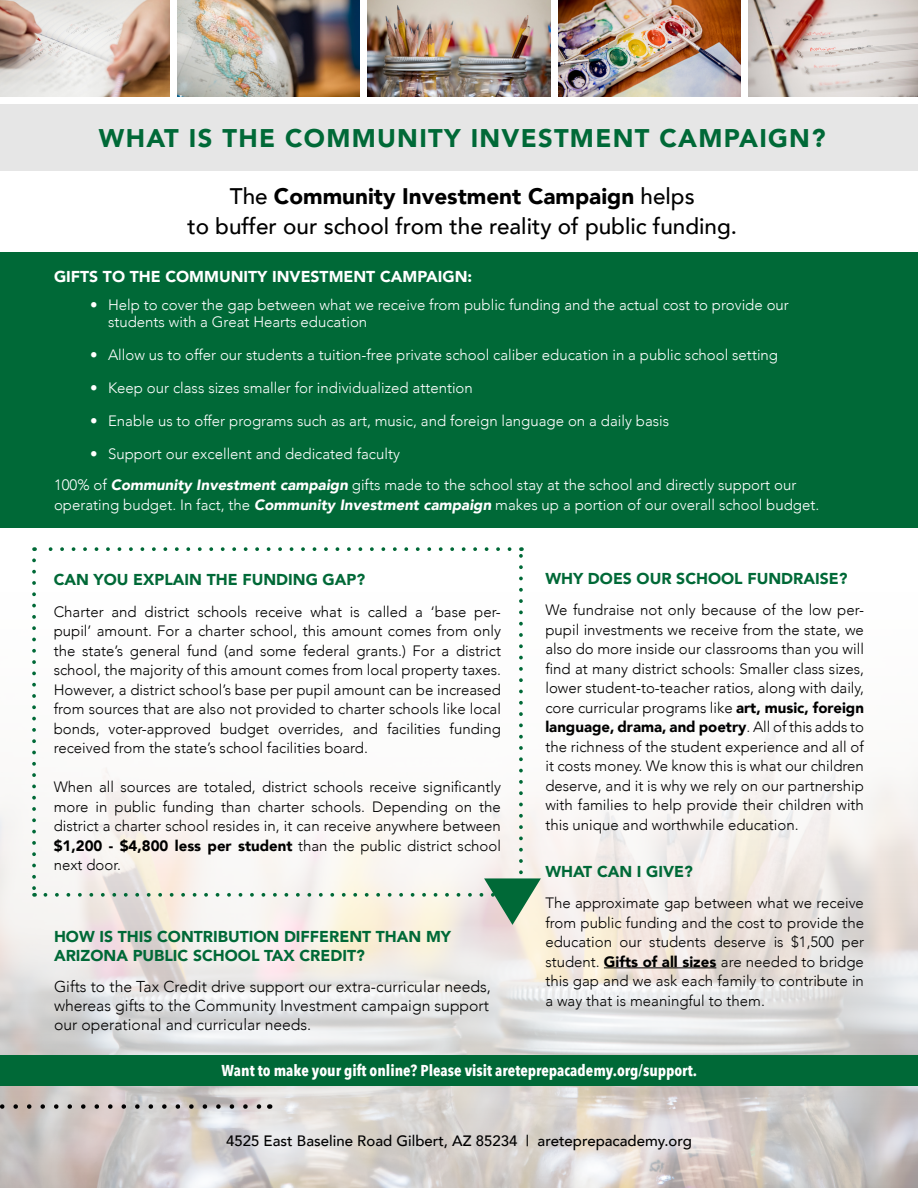
<style>
.page{position:relative;width:918px;height:1188px;background:#fff}
.page>*{position:absolute;margin:0;border:0;box-sizing:border-box;transform-origin:0 0}
.t1{font:900 25.5px "Avenir";letter-spacing:.05em;color:#006937}
.t2{font:500 22.5px/30px "Avenir";color:#000;text-align:center}
.t3{font:300 15.75px/18.9px "Avenir";color:#000}
.t4{font:900 15.75px/18.9px "Avenir";color:#006937}
.t5{font:700 15.75px "Avenir Next Condensed";color:#fff}
.t6{font:900 15.75px "Avenir";color:#fff}
.t7{font:300 15px/19.5px "Avenir";color:#000;text-align:justify}
.t8{font:300 15px/16.5px "Avenir";color:#fff}
.t9{font:500 15px "Avenir";color:#000}
.s1{font-weight:900}
.s2{font-weight:900;font-style:italic}
</style>
<div class="page">
<img style="left:0;top:717px;width:918px;height:471px">
<div style="left:0;top:104px;width:918px;height:67px;background:#e6e6e6"></div>
<div style="left:0;top:252px;width:918px;height:276px;background:#006937"></div>
<hr style="left:604px;top:968px;width:112px;height:1px;background:#000">
<div style="left:0;top:1055px;width:918px;height:31px;background:#006937"></div>
<svg style="left:0;top:1104px;width:263px;height:5px"></svg>
<img style="left:0;top:0;width:169px;height:96px">
<img style="left:177px;top:0;width:183px;height:96px">
<img style="left:368px;top:0;width:182px;height:96px">
<img style="left:558px;top:0;width:183px;height:96px">
<img style="left:749px;top:0;width:169px;height:96px">
<svg style="left:32px;top:547px;width:509px;height:378px"></svg>
<h1 class="t1" style="left:99px;top:116px;width:728px">WHAT IS THE COMMUNITY INVESTMENT CAMPAIGN?</h1>
<h2 class="t2" style="left:187px;top:180px;width:551px">The <span class="s1">Community Investment Campaign</span> helps<br>to buffer our school from the reality of public funding.</h2>
<p class="t6" style="left:54px;top:263px;width:420px">GIFTS TO THE COMMUNITY INVESTMENT CAMPAIGN:</p>
<p class="t8" style="left:108px;top:297px;width:682px;text-indent:-18px">• Help to cover the gap between what we receive from public funding and the actual cost to provide our students with a Great Hearts education</p>
<p class="t8" style="left:90px;top:346px;width:690px">• Allow us to offer our students a tuition-free private school caliber education in a public school setting</p>
<p class="t8" style="left:90px;top:379px;width:384px">• Keep our class sizes smaller for individualized attention</p>
<p class="t8" style="left:90px;top:412px;width:581px">• Enable us to offer programs such as art, music, and foreign language on a daily basis</p>
<p class="t8" style="left:54px;top:438px;width:744px;line-height:31.5px;text-indent:36px">• Support our excellent and dedicated faculty<br>100% of <span class="s2">Community Investment campaign</span> gifts made to the school stay at the school and directly support our</p>
<p class="t8" style="left:54px;top:496px;width:767px">operating budget. In fact, the <span class="s2">Community Investment campaign</span> makes up a portion of our overall school budget.</p>
<p class="t4" style="left:545px;top:569px;width:304px">WHY DOES OUR SCHOOL FUNDRAISE?</p>
<p class="t7" style="left:545px;top:601px;width:320px">We fundraise not only because of the low per&shy;pupil investments we receive from the state, we also do more inside our classrooms than you will find at many district schools: Smaller class sizes, lower student-to-teacher ratios, along with daily, core curricular programs like <span class="s1">art, music, foreign language, drama, and poetry</span>. All of this adds to the richness of the student experience and all of it costs money. We know this is what our children deserve, and it is why we rely on our partnership with families to help provide their children with this unique and worthwhile education.</p>
<p class="t4" style="left:54px;top:570px;width:313px">CAN YOU EXPLAIN THE FUNDING GAP?</p>
<p class="t7" style="left:54px;top:602px;width:449px">Charter and district schools receive what is called a ‘base per&shy;pupil’ amount. For a charter school, this amount comes from only the state’s general fund (and some federal grants.) For a district school, the majority of this amount comes from local property taxes.<br>However, a district school’s base per pupil amount can be increased from sources that are also not provided to charter schools like local bonds, voter-approved budget overrides, and facilities funding received from the state’s school facilities board.</p>
<p class="t7" style="left:54px;top:777px;width:449px">When all sources are totaled, district schools receive significantly more in public funding than charter schools. Depending on the district a charter school resides in, it can receive anywhere between <span class="s1">$1,200 - $4,800 less per student</span> than the public district school next door.</p>
<p class="t4" style="left:545px;top:861px;width:149px">WHAT CAN I GIVE?</p>
<p class="t7" style="left:545px;top:893px;width:320px">The approximate gap between what we receive from public funding and the cost to provide the education our students deserve is $1,500 per student. <span class="s1">Gifts of all sizes</span> are needed to bridge this gap and we ask each family to contribute in a way that is meaningful to them.</p>
<p class="t4" style="left:54px;top:927px;width:399px">HOW IS THIS CONTRIBUTION DIFFERENT THAN MY<br>ARIZONA PUBLIC SCHOOL TAX CREDIT?</p>
<p class="t3" style="left:54px;top:977px;width:439px">Gifts to the Tax Credit drive support our extra-curricular needs, whereas gifts to the Community Investment campaign support our operational and curricular needs.</p>
<p class="t5" style="left:222px;top:1061px;width:477px">Want to make your gift online? Please visit areteprepacademy.org/support.</p>
<p class="t9" style="left:226px;top:1128px;width:467px">4525 East Baseline Road Gilbert, AZ 85234 | areteprepacademy.org</p>
</div>
